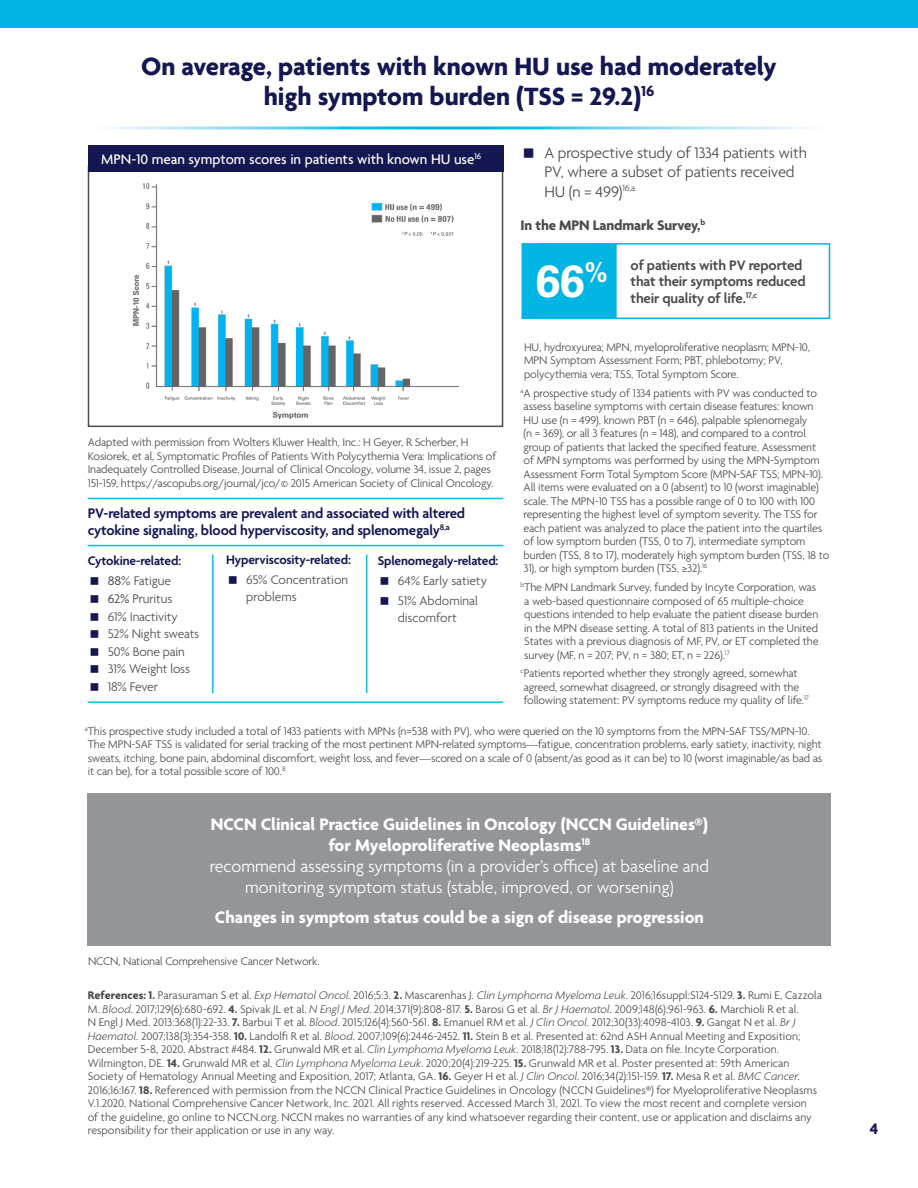
<style>
.page{position:relative;width:918px;height:1188px;background:#fff}
.page>*{position:absolute;margin:0;border:0;box-sizing:border-box;transform-origin:0 0}
.f_footnotes{font:700 45px "Univers LT Std";color:#fff}
.F_subhead{font:700 27px/30px "Agenda";color:#141751;text-align:center}
.F_subhead-2{font:300 18px/21px "Agenda";color:#fff;text-align:center}
.F_subhead-3{font:700 18px "Agenda";color:#fff}
.f_footnotes-2{font:300 16.5px/19.5px "Agenda";letter-spacing:-.01em;color:#4b4c4d}
.F_subhead-4{font:700 16.5px "Agenda";color:#141751}
.f_footnotes-3{font:600 15px/16.5px "Agenda";letter-spacing:-.01em;color:#141751}
.f_footnotes-4{font:600 15px/16.5px "Agenda";letter-spacing:-.01em;color:#4b4c4d}
.f_footnotes-5{font:500 15px "Agenda";color:#fff}
.f_footnotes-6{font:700 15px "Agenda";letter-spacing:-.01em;color:#4b4c4d}
.f_footnotes-7{font:300 13.5px/16.5px "Agenda";letter-spacing:-.01em;color:#4b4c4d}
.f_footnotes-8{font:600 13.5px "Agenda";letter-spacing:-.01em;color:#141751}
.f_footnotes-9{font:300 12px/13.5px "Agenda";letter-spacing:-.01em;color:#4b4c4d}
.s1{font-weight:400}
.s2{font-weight:700}
.s3{font-style:italic}
</style>
<div class="page">
<div style="left:87px;top:794px;width:744px;height:152px;background:#939598"></div>
<svg style="left:538px;top:243px;width:293px;height:77px"></svg>
<div style="left:522px;top:243px;width:95px;height:76px;background:#00b4e3"></div>
<div style="left:88px;top:165px;width:415px;height:262px;border:2px solid #4b4c4d"></div>
<hr style="left:212px;top:555px;width:2px;height:138px;background:#00c3e9">
<hr style="left:366px;top:555px;width:1px;height:138px;background:#00c3e9">
<hr style="left:88px;top:545px;width:415px;height:1px;background:#00c3e9">
<hr style="left:88px;top:701px;width:415px;height:2px;background:#00c3e9">
<hr style="left:88px;top:498px;width:415px;height:1px;background:#00c3e9">
<div style="left:88px;top:145px;width:415px;height:27px;background:#141751"></div>
<img style="left:133px;top:183px;width:325px;height:236px">
<div style="left:0;top:0;width:918px;height:27px;background:#00b4e3"></div>
<p class="F_subhead" style="left:141px;top:53px;width:637px">On average, patients with known HU use had moderately high symptom burden (TSS = 29.2)<sup>16</sup></p>
<p class="f_footnotes-5" style="left:101px;top:151px;width:382px">MPN-10 mean symptom scores in patients with known HU use<sup>16</sup></p>
<p class="f_footnotes-2" style="left:544px;top:144px;width:264px">A prospective study of 1334 patients with<br>PV, where a subset of patients received<br>HU (n = 499)<sup>16,a</sup></p>
<p class="f_footnotes-6" style="left:521px;top:217px;width:186px">In the MPN Landmark Survey,<sup>b</sup></p>
<p class="f_footnotes-4" style="left:631px;top:258px;width:177px">of patients with PV reported that their symptoms reduced their quality of life.<sup>17,c</sup></p>
<p class="f_footnotes" style="left:535px;top:255px;width:74px">66<sup>%</sup></p>
<p class="f_footnotes-9" style="left:524px;top:341px;width:287px">HU, hydroxyurea; MPN, myeloproliferative neoplasm; MPN-10,<br>MPN Symptom Assessment Form; PBT, phlebotomy; PV, polycythemia vera; TSS, Total Symptom Score.</p>
<p class="f_footnotes-9" style="left:521px;top:387px;width:310px"><sup>a</sup>A prospective study of 1334 patients with PV was conducted to assess baseline symptoms with certain disease features: known<br>HU use (n = 499), known PBT (n = 646), palpable splenomegaly<br>(n = 369), or all 3 features (n = 148), and compared to a control group of patients that lacked the specified feature. Assessment<br>of MPN symptoms was performed by using the MPN-Symptom Assessment Form Total Symptom Score (MPN-SAF TSS; MPN-10).<br>All items were evaluated on a 0 (absent) to 10 (worst imaginable) scale. The MPN-10 TSS has a possible range of 0 to 100 with 100 representing the highest level of symptom severity. The TSS for each patient was analyzed to place the patient into the quartiles of low symptom burden (TSS, 0 to 7), intermediate symptom burden (TSS, 8 to 17), moderately high symptom burden (TSS, 18 to 31), or high symptom burden (TSS, ≥32).<sup>16</sup></p>
<p class="f_footnotes-9" style="left:524px;top:581px;width:296px;text-indent:-4px"><sup>b</sup>The MPN Landmark Survey, funded by Incyte Corporation, was a web-based questionnaire composed of 65 multiple-choice questions intended to help evaluate the patient disease burden in the MPN disease setting. A total of 813 patients in the United States with a previous diagnosis of MF, PV, or ET completed the survey (MF, n = 207; PV, n = 380; ET, n = 226).<sup>17</sup></p>
<p class="f_footnotes-9" style="left:521px;top:668px;width:290px"><sup>c</sup>Patients reported whether they strongly agreed, somewhat agreed, somewhat disagreed, or strongly disagreed with the following statement: PV symptoms reduce my quality of life.<sup>17</sup></p>
<p class="f_footnotes-9" style="left:85px;top:725px;width:739px"><sup>a</sup>This prospective study included a total of 1433 patients with MPNs (n=538 with PV), who were queried on the 10 symptoms from the MPN-SAF TSS/MPN-10.<br>The MPN-SAF TSS is validated for serial tracking of the most pertinent MPN-related symptoms—fatigue, concentration problems, early satiety, inactivity, night sweats, itching, bone pain, abdominal discomfort, weight loss, and fever—scored on a scale of 0 (absent/as good as it can be) to 10 (worst imaginable/as bad as it can be), for a total possible score of 100.<sup>8</sup></p>
<p class="f_footnotes-9" style="left:88px;top:436px;width:410px">Adapted with permission from Wolters Kluwer Health, Inc.: H Geyer, R Scherber, H Kosiorek, et al, Symptomatic Profiles of Patients With Polycythemia Vera: Implications of Inadequately Controlled Disease, Journal of Clinical Oncology, volume 34, issue 2, pages 151-159, https://ascopubs.org/journal/jco/© 2015 American Society of Clinical Oncology.</p>
<p class="f_footnotes-3" style="left:88px;top:506px;width:379px">PV-related symptoms are prevalent and associated with altered cytokine signaling, blood hyperviscosity, and splenomegaly<sup>8,a</sup></p>
<p class="f_footnotes-8" style="left:88px;top:554px;width:95px">Cytokine-related:</p>
<p class="f_footnotes-7" style="left:108px;top:574px;width:65px"><span class="s1">88</span>% Fatigue</p>
<p class="f_footnotes-7" style="left:108px;top:591px;width:66px"><span class="s1">62%</span> Pruritus</p>
<p class="f_footnotes-7" style="left:108px;top:609px;width:72px">61% Inactivity</p>
<p class="f_footnotes-7" style="left:108px;top:626px;width:93px">52% Night sweats</p>
<p class="f_footnotes-7" style="left:108px;top:644px;width:79px">50% Bone pain</p>
<p class="f_footnotes-7" style="left:108px;top:662px;width:84px">31% Weight loss</p>
<p class="f_footnotes-7" style="left:108px;top:679px;width:52px">18% Fever</p>
<p class="f_footnotes-8" style="left:226px;top:553px;width:126px">Hyperviscosity-related:</p>
<p class="f_footnotes-7" style="left:246px;top:573px;width:103px">65% Concentration problems</p>
<p class="f_footnotes-8" style="left:378px;top:554px;width:122px">Splenomegaly-related:</p>
<p class="f_footnotes-7" style="left:398px;top:574px;width:91px">64% Early satiety</p>
<p class="f_footnotes-7" style="left:398px;top:594px;width:82px">51% Abdominal discomfort</p>
<p class="F_subhead-2" style="left:210px;top:815px;width:501px"><span class="s2">NCCN Clinical Practice Guidelines in Oncology (NCCN Guidelines®) for Myeloproliferative Neoplasms</span><sup>18<br></sup>recommend assessing symptoms (in a provider’s office) at baseline and monitoring symptom status (stable, improved, or worsening)</p>
<p class="F_subhead-3" style="left:215px;top:907px;width:490px">Changes in symptom status could be a sign of disease progression</p>
<p class="f_footnotes-9" style="left:88px;top:955px;width:233px">NCCN, National Comprehensive Cancer Network.</p>
<p class="f_footnotes-9" style="left:88px;top:989px;width:736px"><span class="s2">References: 1.</span> Parasuraman S et al. <span class="s3">Exp Hematol Oncol</span>. 2016;5:3. <span class="s2">2.</span> Mascarenhas J. <span class="s3">Clin Lymphoma Myeloma Leuk</span>. 2016;16suppl:S124-S129. <span class="s2">3.</span> Rumi E, Cazzola M. <span class="s3">Blood</span>. 2017;129(6):680-692. <span class="s2">4.</span> Spivak JL et al. <span class="s3">N Engl J Med</span>. 2014;371(9):808-817. <span class="s2">5.</span> Barosi G et al. <span class="s3">Br J Haematol</span>. 2009;148(6):961-963. <span class="s2">6.</span> Marchioli R et al.<br>N Engl J Med. 2013:368(1):22-33. <span class="s2">7.</span> Barbui T et al. <span class="s3">Blood</span>. 2015;126(4):560-561. <span class="s2">8.</span> Emanuel RM et al. <span class="s3">J Clin Oncol</span>. 2012;30(33):4098-4103. <span class="s2">9.</span> Gangat N et al. <span class="s3">Br J Haematol</span>. 2007;138(3):354-358. <span class="s2">10.</span> Landolfi R et al. <span class="s3">Blood</span>. 2007;109(6):2446-2452. <span class="s2">11.</span> Stein B et al. Presented at: 62nd ASH Annual Meeting and Exposition; December 5-8, 2020. Abstract #484. <span class="s2">12.</span> Grunwald MR et al. <span class="s3">Clin Lymphoma Myeloma Leuk</span>. 2018;18(12):788-795. <span class="s2">13.</span> Data on file. Incyte Corporation.<br>Wilmington, DE. <span class="s2">14.</span> Grunwald MR et al. <span class="s3">Clin Lymphona Myeloma Leuk</span>. 2020;20(4):219-225. <span class="s2">15.</span> Grunwald MR et al. Poster presented at: 59th American Society of Hematology Annual Meeting and Exposition, 2017; Atlanta, GA. <span class="s2">16.</span> Geyer H et al. <span class="s3">J Clin Oncol</span>. 2016;34(2):151-159. <span class="s2">17.</span> Mesa R et al. <span class="s3">BMC Cancer</span>.<br>2016;16:167. <span class="s2">18.</span> Referenced with permission from the NCCN Clinical Practice Guidelines in Oncology (NCCN Guidelines®) for Myeloproliferative Neoplasms V.1.2020. National Comprehensive Cancer Network, Inc. 2021. All rights reserved. Accessed March 31, 2021. To view the most recent and complete version<br>of the guideline, go online to NCCN.org. NCCN makes no warranties of any kind whatsoever regarding their content, use or application and disclaims any responsibility for their application or use in any way.</p>
<p class="F_subhead-4" style="left:870px;top:1120px;width:10px">4</p>
</div>
